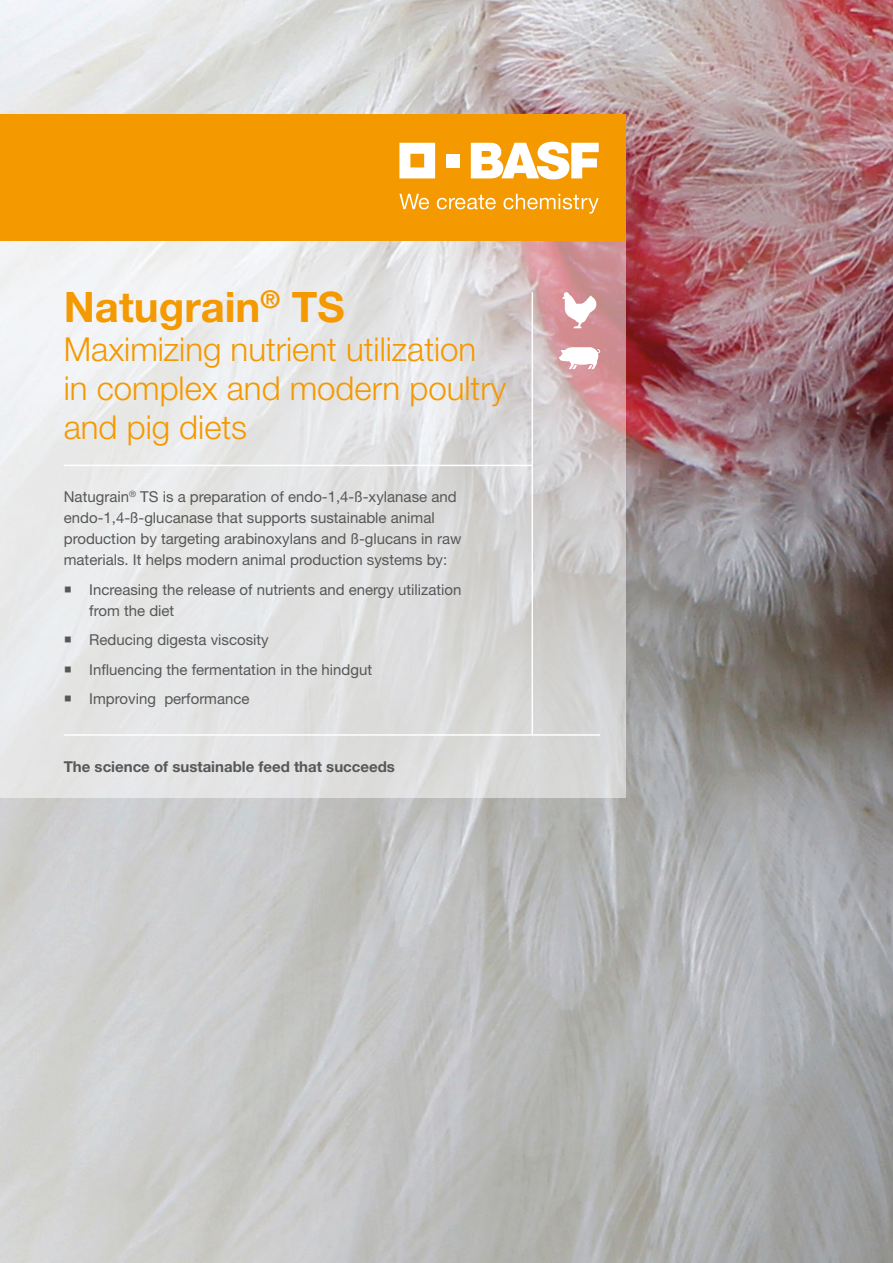
<style>
.page{position:relative;width:893px;height:1263px;background:#fff}
.page>*{position:absolute;margin:0;border:0;box-sizing:border-box;transform-origin:0 0}
.A4__Helv_75___35_40p{font:700 42px "Helvetica Neue LT Pro";color:#f49900}
.A4__Helv_75___35_40p-2{font:300 33px/39px "Helvetica Neue LT Pro";color:#f49900}
.Absatzformat_5{font:15px/21px "Helvetica Neue LT Pro";color:#575756}
.A4__Helv_75___35_40p-3{font:700 15px "Helvetica Neue LT Pro";color:#575756}
</style>
<div class="page">
<img style="left:0;top:0;width:893px;height:1263px">
<svg style="left:0;top:241px;width:626px;height:556px;background:#e1dfdf"></svg>
<hr style="left:64px;top:465px;width:468px;height:1px;background:#fff">
<hr style="left:531px;top:292px;width:2px;height:443px;background:#fff">
<svg style="left:562px;top:292px;width:34px;height:36px"></svg>
<svg style="left:559px;top:347px;width:41px;height:22px"></svg>
<div style="left:0;top:115px;width:626px;height:126px;background:#f49900"></div>
<svg style="left:399px;top:143px;width:36px;height:35px"></svg>
<div style="left:446px;top:154px;width:14px;height:13px;background:#fff"></div>
<svg style="left:471px;top:142px;width:128px;height:37px"></svg>
<svg style="left:399px;top:194px;width:30px;height:15px"></svg>
<svg style="left:437px;top:195px;width:59px;height:14px"></svg>
<svg style="left:503px;top:194px;width:96px;height:20px"></svg>
<hr style="left:64px;top:734px;width:536px;height:2px;background:#fff">
<svg style="left:65px;top:586px;width:6px;height:6px"></svg>
<svg style="left:65px;top:637px;width:6px;height:6px"></svg>
<svg style="left:65px;top:666px;width:6px;height:6px"></svg>
<svg style="left:65px;top:696px;width:6px;height:6px"></svg>
<p class="A4__Helv_75___35_40p" style="left:64px;top:281px;width:282px">Natugrain<sup>®</sup> TS</p>
<p class="A4__Helv_75___35_40p-2" style="left:64px;top:329px;width:444px">Maximizing nutrient utilization in complex and modern poultry and pig diets</p>
<p class="Absatzformat_5" style="left:64px;top:486px;width:399px">Natugrain<sup>®</sup> TS is a preparation of endo-1,4-ß-xylanase and endo-1,4-ß-glucanase that supports sustainable animal production by targeting arabinoxylans and ß-glucans in raw materials. It helps modern animal production systems by:</p>
<p class="Absatzformat_5" style="left:89px;top:579px;width:374px">Increasing the release of nutrients and energy utilization from the diet</p>
<p class="Absatzformat_5" style="left:89px;top:629px;width:181px">Reducing digesta viscosity</p>
<p class="Absatzformat_5" style="left:89px;top:659px;width:284px">Influencing the fermentation in the hindgut</p>
<p class="Absatzformat_5" style="left:89px;top:688px;width:162px">Improving performance</p>
<p class="A4__Helv_75___35_40p-3" style="left:64px;top:757px;width:333px">The science of sustainable feed that succeeds</p>
</div>
